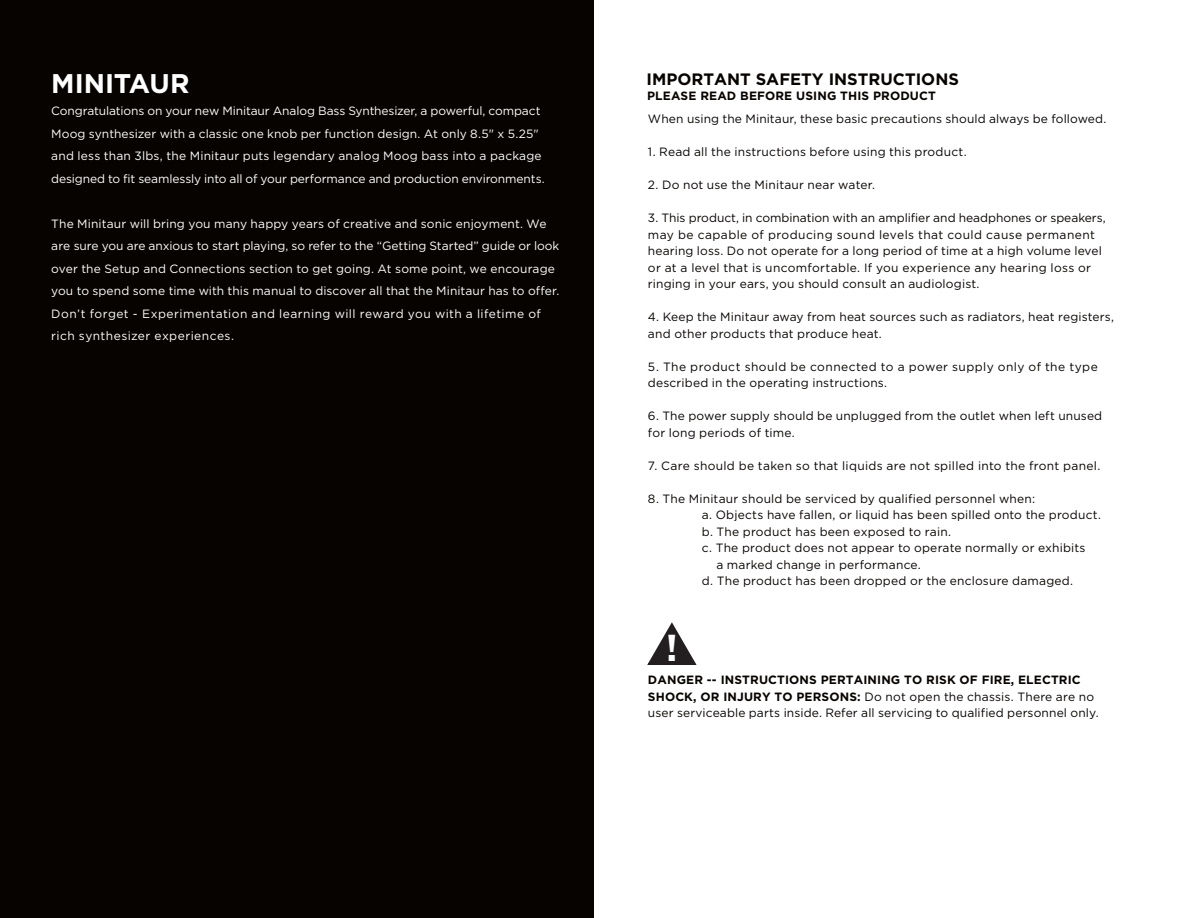
<style>
.page{position:relative;width:1188px;height:918px;background:#fff}
.page>*{position:absolute;margin:0;border:0;box-sizing:border-box;transform-origin:0 0}
.t1{font:700 37.5px "Gotham";color:#fff}
.t2{font:700 27px "Gotham";color:#fff}
.t3{font:700 16.5px "Gotham";color:#070301}
.t4{font:12px/16.5px "Gotham";letter-spacing:.015em;color:#070301}
.t5{font:12px/22.5px "Gotham";letter-spacing:.005em;color:#fff}
.t6{font:700 12px "Gotham";letter-spacing:.01em;color:#070301}
.s1{font-weight:700}
</style>
<div class="page">
<div style="left:0;top:0;width:594px;height:918px;background:#070301"></div>
<svg style="left:647px;top:622px;width:50px;height:43px"></svg>
<h2 class="t2" style="left:51px;top:67px;width:140px">MINITAUR</h2>
<p class="t5" style="left:51px;top:99px;width:495px">Congratulations on your new Minitaur Analog Bass Synthesizer, a powerful, compact Moog synthesizer with a classic one knob per function design. At only 8.5" x 5.25" and less than 3lbs, the Minitaur puts legendary analog Moog bass into a package designed to fit seamlessly into all of your performance and production environments.</p>
<p class="t5" style="left:51px;top:212px;width:510px">The Minitaur will bring you many happy years of creative and sonic enjoyment. We are sure you are anxious to start playing, so refer to the “Getting Started” guide or look over the Setup and Connections section to get going. At some point, we encourage you to spend some time with this manual to discover all that the Minitaur has to offer.<br>Don’t forget - Experimentation and learning will reward you with a lifetime of rich synthesizer experiences.</p>
<h3 class="t3" style="left:646px;top:70px;width:314px">IMPORTANT SAFETY INSTRUCTIONS</h3>
<p class="t6" style="left:647px;top:89px;width:290px">PLEASE READ BEFORE USING THIS PRODUCT</p>
<p class="t4" style="left:648px;top:111px;width:460px">When using the Minitaur, these basic precautions should always be followed.</p>
<p class="t4" style="left:648px;top:144px;width:320px">1. Read all the instructions before using this product.</p>
<p class="t4" style="left:648px;top:177px;width:229px">2. Do not use the Minitaur near water.</p>
<p class="t4" style="left:648px;top:210px;width:459px">3. This product, in combination with an amplifier and headphones or speakers, may be capable of producing sound levels that could cause permanent hearing loss. Do not operate for a long period of time at a high volume level or at a level that is uncomfortable. If you experience any hearing loss or ringing in your ears, you should consult an audiologist.</p>
<p class="t4" style="left:648px;top:309px;width:468px">4. Keep the Minitaur away from heat sources such as radiators, heat registers, and other products that produce heat.</p>
<p class="t4" style="left:648px;top:358px;width:451px">5. The product should be connected to a power supply only of the type described in the operating instructions.</p>
<p class="t4" style="left:648px;top:408px;width:456px">6. The power supply should be unplugged from the outlet when left unused for long periods of time.</p>
<p class="t4" style="left:648px;top:457px;width:454px">7. Care should be taken so that liquids are not spilled into the front panel.</p>
<p class="t4" style="left:648px;top:490px;width:389px">8. The Minitaur should be serviced by qualified personnel when:</p>
<p class="t4" style="left:702px;top:507px;width:401px">a. Objects have fallen, or liquid has been spilled onto the product.</p>
<p class="t4" style="left:702px;top:523px;width:251px">b. The product has been exposed to rain.</p>
<p class="t4" style="left:702px;top:540px;width:385px">c. The product does not appear to operate normally or exhibits</p>
<p class="t4" style="left:716px;top:556px;width:206px">a marked change in performance.</p>
<p class="t4" style="left:702px;top:573px;width:373px">d. The product has been dropped or the enclosure damaged.</p>
<h1 class="t1" style="left:666px;top:626px;width:14px">!</h1>
<p class="t4" style="left:648px;top:672px;width:452px"><span class="s1">DANGER -- INSTRUCTIONS PERTAINING TO RISK OF FIRE, ELECTRIC<br>SHOCK, OR INJURY TO PERSONS:</span> Do not open the chassis. There are no user serviceable parts inside. Refer all servicing to qualified personnel only.</p>
</div>
